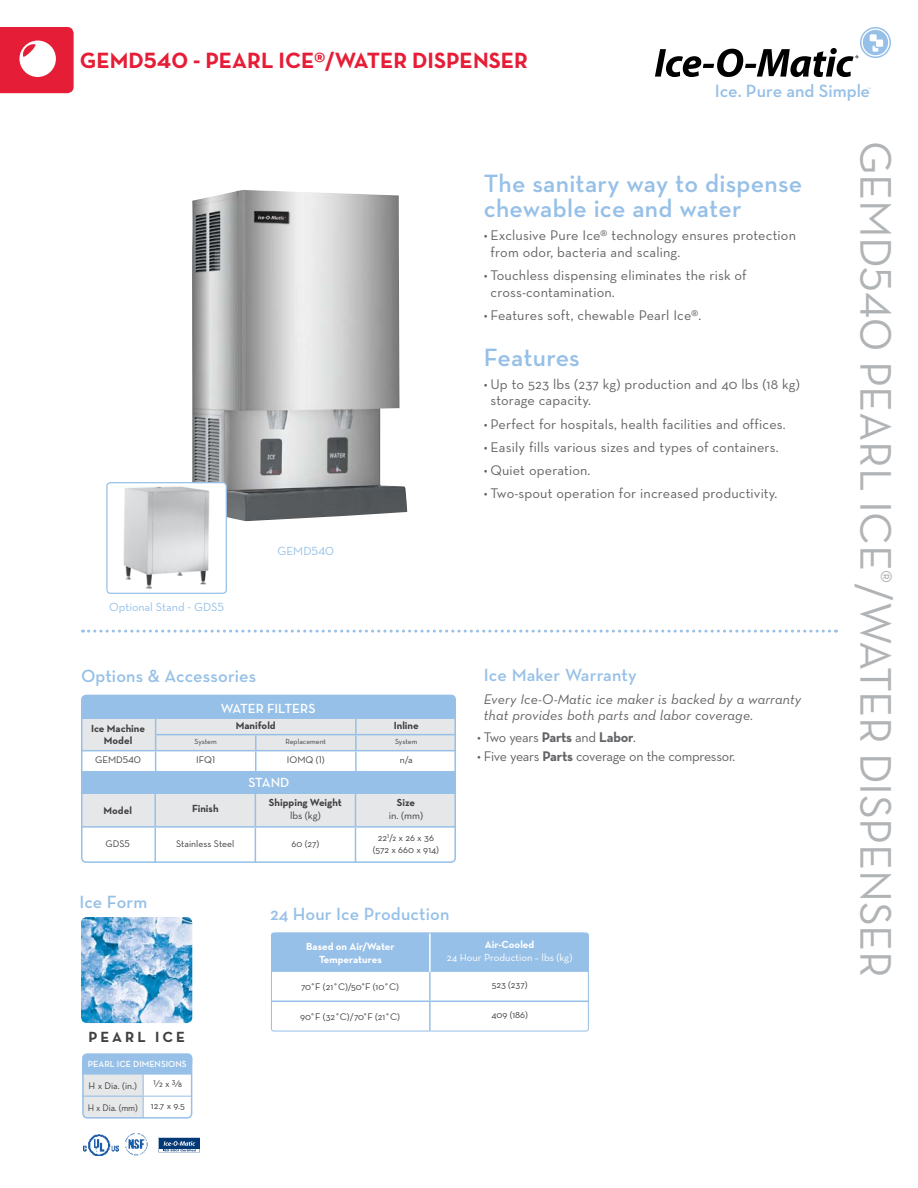
<style>
.page{position:relative;width:918px;height:1188px;background:#fff}
.page>*{position:absolute;margin:0;border:0;box-sizing:border-box;transform-origin:0 0}
.t1{font:45px "Neutraface Text";letter-spacing:-.01em;color:#b1b4b6}
.t2{font:600 25.5px/25.5px "Neutraface Text";letter-spacing:.01em;color:#96c0e7}
.t3{font:700 22.5px "Neutraface Text";color:#e61d36}
.t4{font:600 18.15px "Neutraface Text";color:#96c0e7}
.t5{font:600 18px "Neutraface Text";letter-spacing:.005em;color:#96c0e7}
.t6{font:700 15px "Neutraface Text";letter-spacing:.2em;color:#414042}
.t7{font:14.25px/16.5px "Neutraface Text";letter-spacing:.01em;color:#636466}
.t8{font:14.25px/16.5px "Neutraface Text Book Italic Alt";letter-spacing:.01em;color:#636466}
.t9{font:14.25px "Neutraface Text";letter-spacing:-.025em;color:#636466}
.t10{font:600 13.5px "Neutraface Text";color:#fff}
.t11{font:12px "Neutraface Text";color:#96c0e7}
.t12{font:700 10.5px/12px "Neutraface Text";color:#414042;text-align:center}
.t13{font:700 10.5px/12.6px "Neutraface Text";color:#fff;text-align:center}
.t14{font:10.5px "Neutraface Text";color:#fff}
.t15{font:10.5px "Neutraface Text";color:#414042}
.t16{font:9.75px/11.2px "Neutraface Text";color:#414042;text-align:center}
.t17{font:9.75px "Neutraface Text";color:#414042;scale:.95 1}
.t18{font:600 9px "Neutraface Text";color:#fff}
.t19{font:7.5px "Neutraface Text";color:#414042}
.s1{font-weight:700}
</style>
<div class="page">
<div style="left:863px;top:30px;width:25px;height:25px;background:#96c0e7;border-radius:50%"></div>
<svg style="left:873px;top:46px;width:5px;height:6px"></svg>
<div style="left:875px;top:39px;width:9px;height:8px;background:#fff;border-radius:2px"></div>
<div style="left:875px;top:38px;width:10px;height:10px;border:1px solid #96c0e7;border-radius:2px"></div>
<div style="left:870px;top:34px;width:7px;height:7px;background:#fff"></div>
<div style="left:860px;top:27px;width:31px;height:31px;border:2px solid #96c0e7;border-radius:50%"></div>
<svg style="left:655px;top:48px;width:203px;height:29px"></svg>
<img style="left:84px;top:1135px;width:35px;height:21px">
<img style="left:125px;top:1133px;width:23px;height:23px">
<svg style="left:158px;top:1138px;width:42px;height:14px"></svg>
<svg style="left:89px;top:630px;width:748px;height:3px"></svg>
<hr style="left:429px;top:972px;width:2px;height:29px;background:#96c0e7">
<hr style="left:429px;top:1001px;width:160px;height:1px;background:#96c0e7">
<hr style="left:429px;top:1002px;width:2px;height:29px;background:#96c0e7">
<hr style="left:271px;top:1001px;width:158px;height:1px;background:#96c0e7">
<div style="left:271px;top:932px;width:318px;height:40px;background:#96c0e7"></div>
<svg style="left:0;top:27px;width:74px;height:66px"></svg>
<div style="left:271px;top:933px;width:318px;height:98px;border:1px solid #96c0e7;border-radius:2px"></div>
<img style="left:192px;top:190px;width:216px;height:331px">
<div style="left:107px;top:483px;width:119px;height:110px;background:#fff;border-radius:4px"></div>
<img style="left:123px;top:486px;width:87px;height:103px">
<div style="left:106px;top:482px;width:121px;height:112px;border:1px solid #96c0e7;border-radius:4px"></div>
<img style="left:81px;top:917px;width:111px;height:106px">
<svg style="left:84px;top:718px;width:369px;height:53px"></svg>
<hr style="left:356px;top:750px;width:100px;height:1px;background:#96c0e7">
<hr style="left:355px;top:751px;width:2px;height:20px;background:#96c0e7">
<div style="left:84px;top:794px;width:369px;height:32px;background:#e6e7e8"></div>
<hr style="left:81px;top:792px;width:74px;height:2px;background:#96c0e7">
<hr style="left:154px;top:794px;width:2px;height:32px;background:#96c0e7">
<hr style="left:255px;top:794px;width:1px;height:32px;background:#96c0e7">
<hr style="left:355px;top:794px;width:1px;height:32px;background:#96c0e7">
<hr style="left:155px;top:792px;width:100px;height:2px;background:#96c0e7">
<hr style="left:255px;top:792px;width:100px;height:2px;background:#96c0e7">
<hr style="left:355px;top:792px;width:101px;height:2px;background:#96c0e7">
<hr style="left:81px;top:826px;width:74px;height:2px;background:#96c0e7">
<hr style="left:155px;top:826px;width:100px;height:2px;background:#96c0e7">
<hr style="left:154px;top:828px;width:2px;height:35px;background:#96c0e7">
<hr style="left:255px;top:826px;width:100px;height:2px;background:#96c0e7">
<hr style="left:255px;top:828px;width:1px;height:35px;background:#96c0e7">
<hr style="left:355px;top:826px;width:101px;height:2px;background:#96c0e7">
<hr style="left:355px;top:828px;width:1px;height:35px;background:#96c0e7">
<div style="left:82px;top:707px;width:373px;height:11px;background:#96c0e7"></div>
<div style="left:82px;top:695px;width:374px;height:20px;background:#96c0e7;border-radius:4px"></div>
<div style="left:82px;top:771px;width:374px;height:22px;background:#96c0e7"></div>
<div style="left:82px;top:1054px;width:110px;height:13px;background:#96c0e7;border-radius:4px"></div>
<div style="left:82px;top:1061px;width:110px;height:13px;background:#96c0e7"></div>
<svg style="left:85px;top:1074px;width:104px;height:42px"></svg>
<div style="left:82px;top:1054px;width:110px;height:65px;border:2px solid #96c0e7;border-radius:4px"></div>
<div style="left:81px;top:695px;width:375px;height:168px;border:2px solid #96c0e7;border-radius:4px"></div>
<h3 class="t3" style="left:80px;top:46px;width:450px">GEMD540 - Pearl Ice®/Water Dispenser</h3>
<p class="t4" style="left:715px;top:79px;width:157px">Ice. Pure and simple</p>
<p class="t11" style="left:109px;top:599px;width:116px">Optional Stand - GDS5</p>
<p class="t11" style="left:277px;top:544px;width:58px">GEMD540</p>
<p class="t5" style="left:81px;top:664px;width:177px">Options &amp; Accessories</p>
<p class="t10" style="left:221px;top:700px;width:96px">water fi lters</p>
<p class="t12" style="left:91px;top:722px;width:55px">Ice Machine<br>Model</p>
<p class="t12" style="left:236px;top:719px;width:41px">Manifold</p>
<p class="t12" style="left:394px;top:719px;width:27px">Inline</p>
<p class="t19" style="left:195px;top:737px;width:24px">System</p>
<p class="t19" style="left:285px;top:737px;width:42px">Replacement</p>
<p class="t19" style="left:395px;top:737px;width:24px">System</p>
<p class="t16" style="left:95px;top:754px;width:48px">GEMD540</p>
<p class="t16" style="left:196px;top:754px;width:20px">IFQ1</p>
<p class="t16" style="left:287px;top:754px;width:39px">IOMQ (1)</p>
<p class="t16" style="left:400px;top:754px;width:14px">n/a</p>
<p class="t12" style="left:104px;top:804px;width:30px">Model</p>
<p class="t12" style="left:192px;top:803px;width:28px">Finish</p>
<p class="t10" style="left:248px;top:774px;width:43px">Stand</p>
<p class="t12" style="left:269px;top:796px;width:74px">Shipping Weight</p>
<p class="t15" style="left:290px;top:808px;width:32px">lbs (kg)</p>
<p class="t12" style="left:397px;top:796px;width:20px">Size</p>
<p class="t15" style="left:389px;top:808px;width:36px">in. (mm)</p>
<p class="t16" style="left:106px;top:838px;width:26px">GDS5</p>
<p class="t16" style="left:176px;top:838px;width:60px">Stainless Steel</p>
<p class="t16" style="left:292px;top:838px;width:29px">60 (27)</p>
<p class="t16" style="left:373px;top:832px;width:68px">221/2 x 26 x 36 (572 x 660 x 914)</p>
<p class="t5" style="left:79px;top:891px;width:69px">Ice Form</p>
<p class="t5" style="left:270px;top:902px;width:181px">24 Hour Ice Production</p>
<h2 class="t2" style="left:484px;top:170px;width:320px">The sanitary way to dispense chewable ice and water</h2>
<p class="t7" style="left:491px;top:227px;width:307px;text-indent:-7px">• Exclusive Pure Ice® technology ensures protection from odor, bacteria and scaling.</p>
<p class="t7" style="left:491px;top:267px;width:258px;text-indent:-7px">• Touchless dispensing eliminates the risk of cross-contamination.</p>
<p class="t7" style="left:484px;top:307px;width:219px">• Features soft, chewable Pearl Ice®.</p>
<h2 class="t2" style="left:484px;top:344px;width:98px">Features</h2>
<p class="t7" style="left:491px;top:376px;width:311px;text-indent:-7px">• Up to 523 lbs (237 kg) production and 40 lbs (18 kg) storage capacity.</p>
<p class="t7" style="left:484px;top:415px;width:303px">• Perfect for hospitals, health facilities and offices.</p>
<p class="t7" style="left:484px;top:439px;width:296px">• Easily fills various sizes and types of containers.</p>
<p class="t7" style="left:484px;top:462px;width:108px">• Quiet operation.</p>
<p class="t7" style="left:484px;top:485px;width:295px">• Two-spout operation for increased productivity.</p>
<p class="t5" style="left:484px;top:663px;width:154px">Ice Maker Warranty</p>
<p class="t8" style="left:484px;top:690px;width:319px">Every Ice-O-Matic ice maker is backed by a warranty that provides both parts and labor coverage.</p>
<p class="t7" style="left:477px;top:729px;width:161px">• Two years <span class="s1">Parts</span> and <span class="s1">Labor</span>.</p>
<p class="t9" style="left:477px;top:747px;width:260px">• Five years <span class="s1">Parts</span> coverage on the compressor.</p>
<p class="t13" style="left:485px;top:938px;width:51px">Air-Cooled</p>
<p class="t13" style="left:306px;top:940px;width:90px">Based on Air/Water<br>Temperatures</p>
<p class="t14" style="left:447px;top:951px;width:127px">24 Hour Production – lbs (kg)</p>
<p class="t6" style="left:88px;top:1027px;width:48px">PEARL</p>
<p class="t6" style="left:155px;top:1027px;width:31px">ICE</p>
<p class="t18" style="left:88px;top:1059px;width:100px">Pearl Ice Dim ensions</p>
<p class="t16" style="left:89px;top:1080px;width:50px">H x Dia. (in.)</p>
<p class="t16" style="left:154px;top:1078px;width:30px">1/2 x 3/8</p>
<p class="t17" style="left:88px;top:1102px;width:54px">H x Dia. (mm)</p>
<p class="t16" style="left:151px;top:1100px;width:35px">12.7 x 9.5</p>
<p class="t16" style="left:301px;top:981px;width:100px">70˚F (21˚C)/50˚F (10˚C)</p>
<p class="t16" style="left:492px;top:979px;width:37px">523 (237)</p>
<p class="t16" style="left:300px;top:1011px;width:101px">90˚F (32˚C)/70˚F (21˚C)</p>
<p class="t16" style="left:491px;top:1009px;width:38px">409 (186)</p>
<h1 class="t1" style="left:904px;top:141px;width:838px;rotate:90deg">GEMD540 Pearl Ice<sup>®</sup>/Water Dispenser</h1>
</div>
